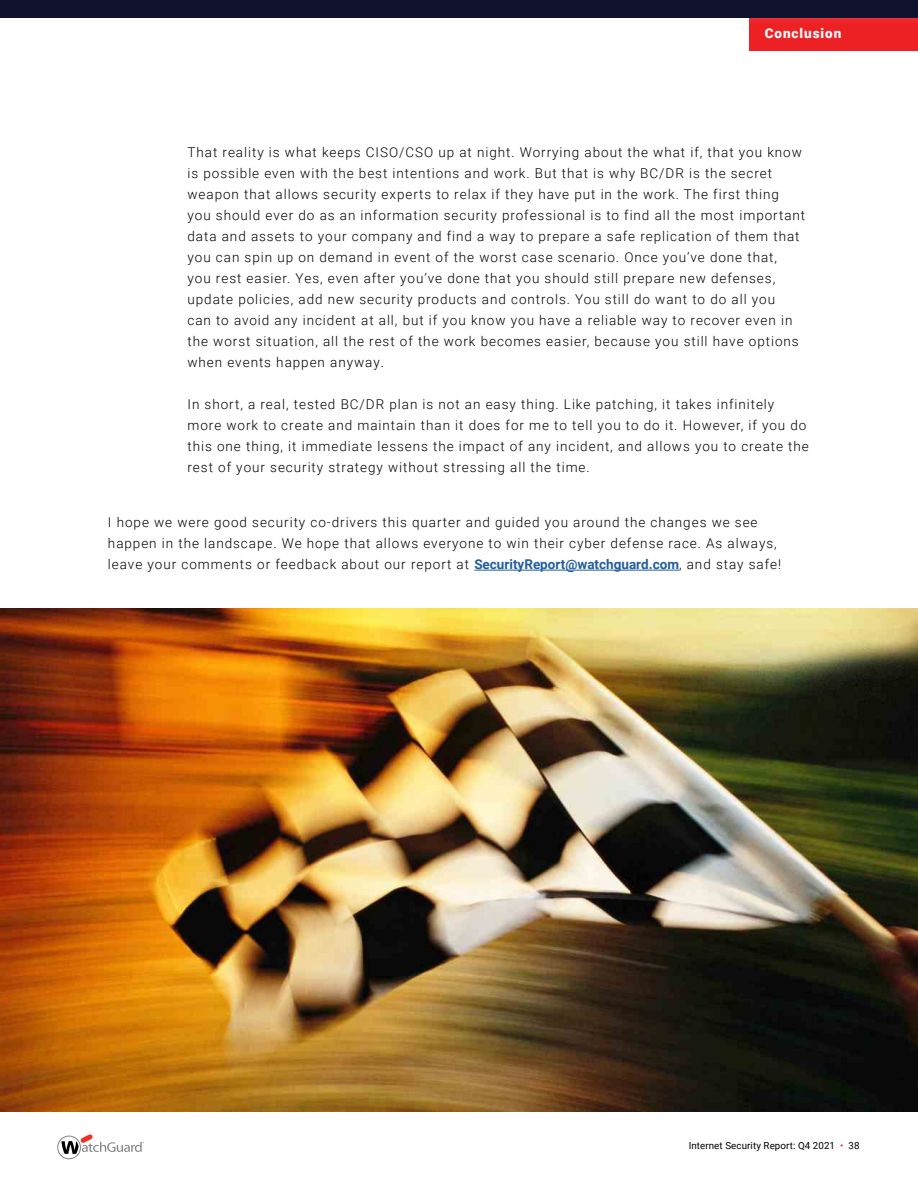
<style>
.page{position:relative;width:918px;height:1188px;background:#fff}
.page>*{position:absolute;margin:0;border:0;box-sizing:border-box;transform-origin:0 0}
.t1{font:300 13.5px/21px "Roboto";letter-spacing:.07em;color:#000}
.t2{font:900 13.5px "Roboto";letter-spacing:.07em;color:#fff}
.t3{font:9.75px "Roboto";letter-spacing:.01em;color:#000}
.s1{font-weight:700;color:#215e9e}
.s2{color:#ed1d24}
</style>
<div class="page">
<svg style="left:57px;top:1134px;width:87px;height:25px"></svg>
<div style="left:0;top:0;width:918px;height:18px;background:#0f112d"></div>
<hr style="left:474px;top:570px;width:205px;height:1px;background:#215e9e">
<div style="left:749px;top:18px;width:169px;height:32px;background:#ed2024"></div>
<img style="left:0;top:609px;width:918px;height:503px">
<p class="t2" style="left:765px;top:24px;width:78px">Conclusion</p>
<p class="t1" style="left:188px;top:141px;width:619px">That reality is what keeps CISO/CSO up at night. Worrying about the what if, that you know is possible even with the best intentions and work. But that is why BC/DR is the secret weapon that allows security experts to relax if they have put in the work. The first thing you should ever do as an information security professional is to find all the most important data and assets to your company and find a way to prepare a safe replication of them that you can spin up on demand in event of the worst case scenario. Once you’ve done that,<br>you rest easier. Yes, even after you’ve done that you should still prepare new defenses, update policies, add new security products and controls. You still do want to do all you<br>can to avoid any incident at all, but if you know you have a reliable way to recover even in the worst situation, all the rest of the work becomes easier, because you still have options when events happen anyway.</p>
<p class="t1" style="left:188px;top:393px;width:623px">In short, a real, tested BC/DR plan is not an easy thing. Like patching, it takes infinitely more work to create and maintain than it does for me to tell you to do it. However, if you do this one thing, it immediate lessens the impact of any incident, and allows you to create the rest of your security strategy without stressing all the time.</p>
<p class="t1" style="left:108px;top:511px;width:675px">I hope we were good security co-drivers this quarter and guided you around the changes we see happen in the landscape. We hope that allows everyone to win their cyber defense race. As always, leave your comments or feedback about our report at <span class="s1">SecurityReport@watchguard.com</span>, and stay safe!</p>
<p class="t3" style="left:689px;top:1139px;width:173px">Internet Security Report: Q4 2021 <span class="s2">•</span> 38</p>
</div>
